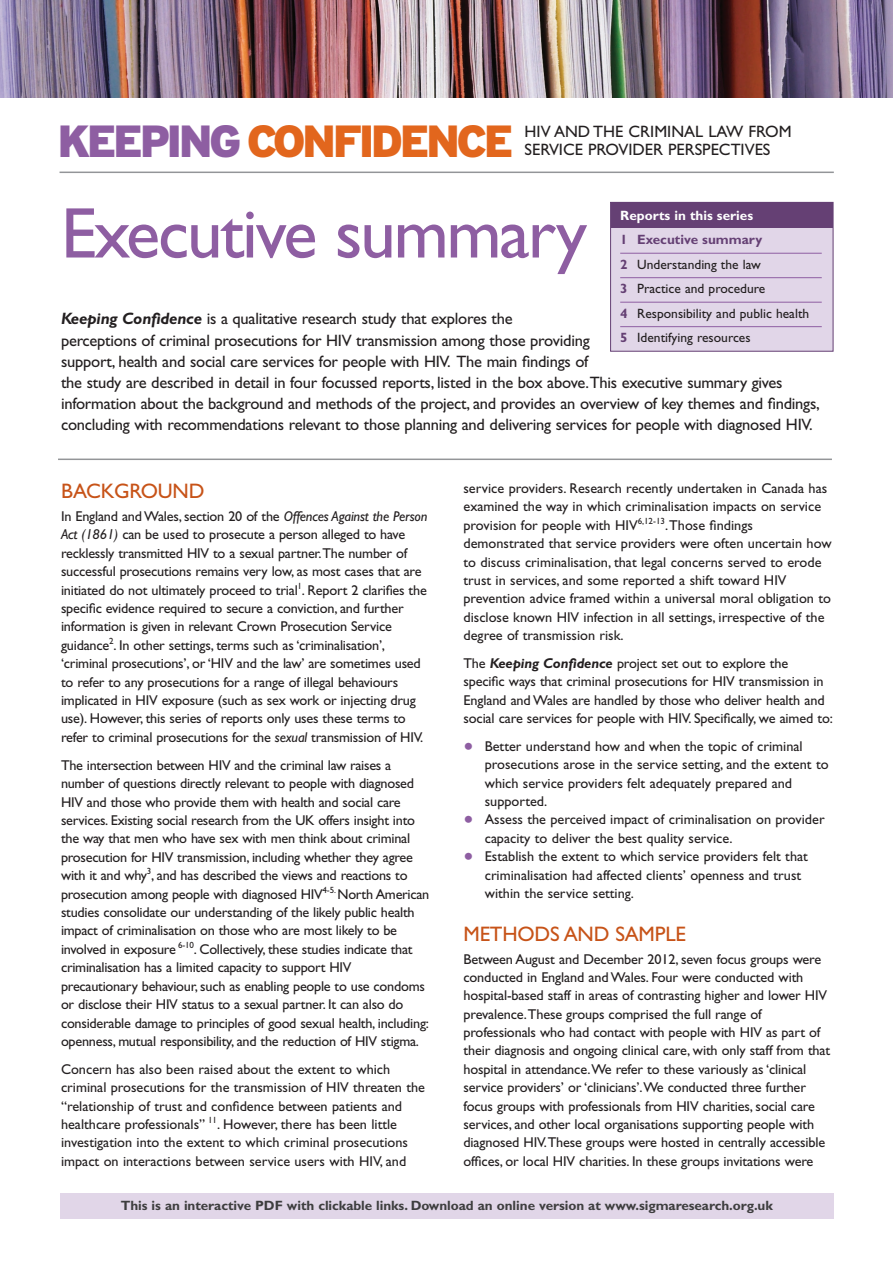
<style>
.page{position:relative;width:893px;height:1263px;background:#fff}
.page>*{position:absolute;margin:0;border:0;box-sizing:border-box;transform-origin:0 0}
._5_main_head{font:72px "Gill Sans";letter-spacing:-.03em;color:#8e5ea2}
.t1{font:900 45px "Interstate";letter-spacing:-.08em;color:#e2661d}
._3_subhead{font:21px "Gill Sans";letter-spacing:-.01em;color:#c75318}
.new_intro{font:16.5px/21px "Gill Sans";letter-spacing:-.015em;color:#231f20}
._1_body{font:14.25px/18.5px "Gill Sans";letter-spacing:-.015em;color:#231f20}
._2a_bullet_closer{font:14.25px/18.5px "Gill Sans";color:#231f20}
._2_body_bullet{font:14.25px/18.5px "Gill Sans";color:#231f20}
.top_right_style{font:13.5px "Gill Sans";color:#231f20}
.a2_footer{font:700 13.5px "Gill Sans";letter-spacing:-.005em;color:#3e3e3f}
._1_body-2{font:700 13.5px "Gill Sans";color:#fff}
.top_right_style-2{font:700 13.5px "Gill Sans";color:#654074}
.s1{color:#8e5ea2}
.s2{font-weight:700;color:#654074}
.s3{font-weight:700;font-style:italic}
.s4{font-style:italic}
.s5{font-size:28.5px;color:#8e5ea2}
</style>
<div class="page">
<div style="left:60px;top:1193px;width:773px;height:25px;background:#e1d6e8"></div>
<div style="left:610px;top:202px;width:223px;height:150px;background:#e1d6e8;border:1px solid #654074"></div>
<hr style="left:60px;top:172px;width:774px;height:1px;background:#939598">
<img style="left:0;top:0;width:893px;height:98px">
<div style="left:611px;top:202px;width:222px;height:26px;background:#654074"></div>
<hr style="left:620px;top:253px;width:202px;height:1px;background:#8e5ea2">
<hr style="left:620px;top:277px;width:202px;height:1px;background:#8e5ea2">
<hr style="left:620px;top:302px;width:202px;height:1px;background:#8e5ea2">
<hr style="left:620px;top:326px;width:202px;height:1px;background:#8e5ea2">
<hr style="left:58px;top:459px;width:774px;height:1px;background:#939598">
<h2 class="t1" style="left:57px;top:115px;width:458px"><span class="s1">KEEPING</span> CONFIDENCE</h2>
<p class="new_intro" style="left:524px;top:123px;width:269px;line-height:18px">HIV AND THE CRIMINAL LAW FROM<br>SERVICE PROVIDER PERSPECTIVES</p>
<p class="_5_main_head" style="left:61px;top:192px;width:528px">Executive summary</p>
<p class="_1_body-2" style="left:620px;top:207px;width:134px">Reports in this series</p>
<p class="top_right_style-2" style="left:620px;top:232px;width:144px">1 Executive summary</p>
<p class="top_right_style" style="left:620px;top:256px;width:142px"><span class="s2">2</span> Understanding the law</p>
<p class="top_right_style" style="left:620px;top:281px;width:147px"><span class="s2">3</span> Practice and procedure</p>
<p class="top_right_style" style="left:620px;top:305px;width:191px"><span class="s2">4</span> Responsibility and public health</p>
<p class="top_right_style" style="left:620px;top:330px;width:132px"><span class="s2">5</span> Identifying resources</p>
<p class="new_intro" style="left:61px;top:308px;width:760px"><span class="s3">Keeping Confidence</span> is a qualitative research study that explores the<br>perceptions of criminal prosecutions for HIV transmission among those providing<br>support, health and social care services for people with HIV. The main findings of<br>the study are described in detail in four focussed reports, listed in the box above.This executive summary gives information about the background and methods of the project, and provides an overview of key themes and findings, concluding with recommendations relevant to those planning and delivering services for people with diagnosed HIV.</p>
<p class="_3_subhead" style="left:61px;top:479px;width:145px">BACKGROUND</p>
<p class="_1_body" style="left:61px;top:507px;width:368px">In England and Wales, section 20 of the <span class="s4">Offences Against the Person Act (1861)</span> can be used to prosecute a person alleged to have recklessly transmitted HIV to a sexual partner.The number of successful prosecutions remains very low, as most cases that are initiated do not ultimately proceed to trial<sup>1</sup>. Report 2 clarifies the specific evidence required to secure a conviction, and further information is given in relevant Crown Prosecution Service guidance<sup>2</sup>. In other settings, terms such as ‘criminalisation’, ‘criminal prosecutions’, or ‘HIV and the law’ are sometimes used to refer to any prosecutions for a range of illegal behaviours implicated in HIV exposure (such as sex work or injecting drug use). However, this series of reports only uses these terms to refer to criminal prosecutions for the <span class="s4">sexual</span> transmission of HIV.</p>
<p class="_1_body" style="left:61px;top:755px;width:370px">The intersection between HIV and the criminal law raises a number of questions directly relevant to people with diagnosed HIV and those who provide them with health and social care services. Existing social research from the UK offers insight into the way that men who have sex with men think about criminal prosecution for HIV transmission, including whether they agree with it and why<sup>3</sup>, and has described the views and reactions to prosecution among people with diagnosed HIV<sup>4-5.</sup> North American studies consolidate our understanding of the likely public health impact of criminalisation on those who are most likely to be involved in exposure <sup>6-10</sup>. Collectively, these studies indicate that criminalisation has a limited capacity to support HIV precautionary behaviour, such as enabling people to use condoms or disclose their HIV status to a sexual partner. It can also do considerable damage to principles of good sexual health, including: openness, mutual responsibility, and the reduction of HIV stigma.</p>
<p class="_1_body" style="left:61px;top:1060px;width:366px">Concern has also been raised about the extent to which criminal prosecutions for the transmission of HIV threaten the “relationship of trust and confidence between patients and healthcare professionals” <sup>11</sup>. However, there has been little investigation into the extent to which criminal prosecutions impact on interactions between service users with HIV, and</p>
<p class="_1_body" style="left:463px;top:479px;width:370px">service providers. Research recently undertaken in Canada has examined the way in which criminalisation impacts on service provision for people with HIV<sup>6,12-13</sup>. Those findings demonstrated that service providers were often uncertain how to discuss criminalisation, that legal concerns served to erode trust in services, and some reported a shift toward HIV prevention advice framed within a universal moral obligation to disclose known HIV infection in all settings, irrespective of the degree of transmission risk.</p>
<p class="_1_body" style="left:463px;top:654px;width:371px">The <span class="s3">Keeping Confidence</span> project set out to explore the specific ways that criminal prosecutions for HIV transmission in England and Wales are handled by those who deliver health and social care services for people with HIV. Specifically, we aimed to:</p>
<p class="_2a_bullet_closer" style="left:485px;top:737px;width:345px;text-indent:-21px"><span class="s5">•</span> Better understand how and when the topic of criminal prosecutions arose in the service setting, and the extent to which service providers felt adequately prepared and supported.</p>
<p class="_2a_bullet_closer" style="left:485px;top:810px;width:341px;text-indent:-21px"><span class="s5">•</span> Assess the perceived impact of criminalisation on provider capacity to deliver the best quality service.</p>
<p class="_2_body_bullet" style="left:485px;top:847px;width:325px;text-indent:-21px"><span class="s5">•</span> Establish the extent to which service providers felt that criminalisation had affected clients’ openness and trust within the service setting.</p>
<p class="_3_subhead" style="left:463px;top:922px;width:224px">METHODS AND SAMPLE</p>
<p class="_1_body" style="left:463px;top:949px;width:368px">Between August and December 2012, seven focus groups were conducted in England and Wales. Four were conducted with hospital-based staff in areas of contrasting higher and lower HIV prevalence. These groups comprised the full range of professionals who had contact with people with HIV as part of their diagnosis and ongoing clinical care, with only staff from that hospital in attendance. We refer to these variously as ‘clinical service providers’ or ‘clinicians’. We conducted three further focus groups with professionals from HIV charities, social care services, and other local organisations supporting people with diagnosed HIV. These groups were hosted in centrally accessible offices, or local HIV charities. In these groups invitations were</p>
<p class="a2_footer" style="left:121px;top:1197px;width:654px">This is an interactive PDF with clickable links. Download an online version at www.sigmaresearch.org.uk</p>
</div>
